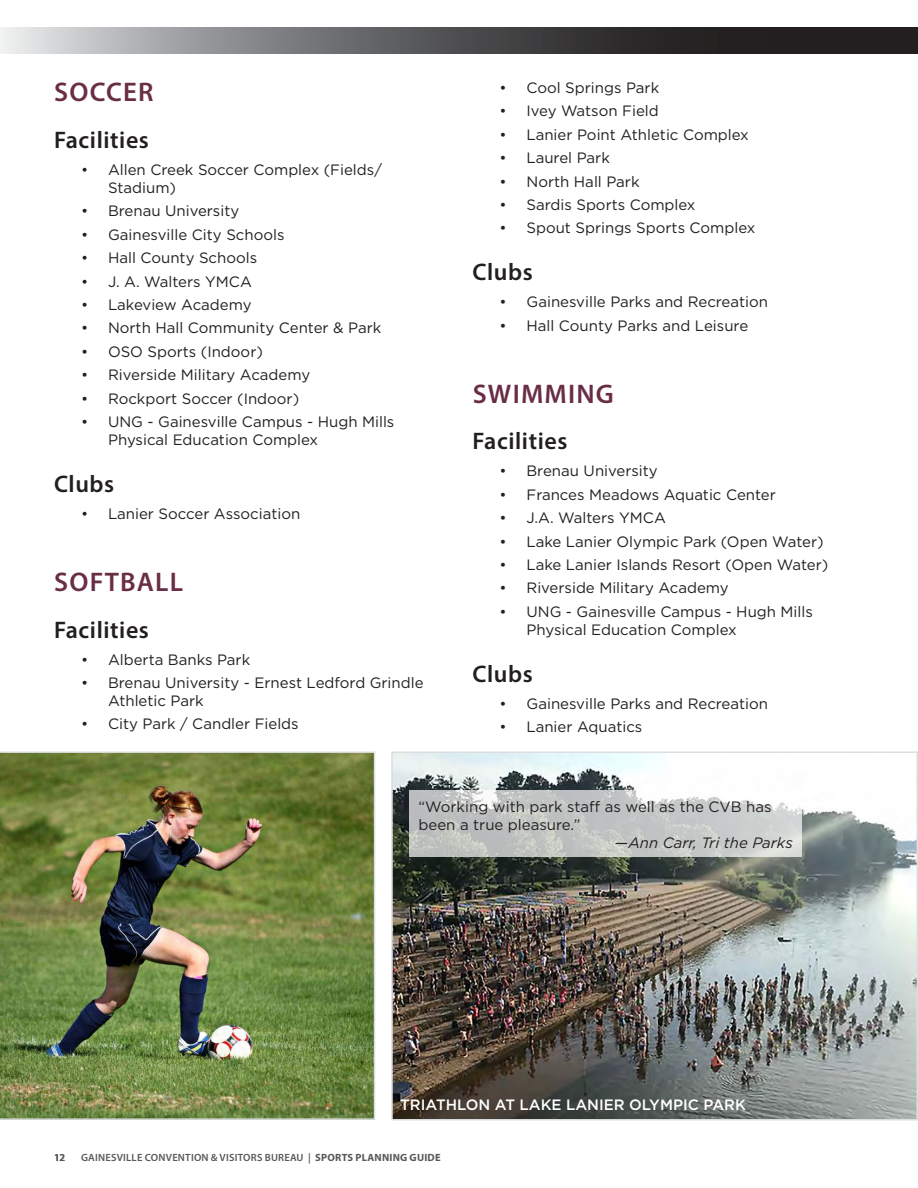
<style>
.page{position:relative;width:918px;height:1188px;background:#fff}
.page>*{position:absolute;margin:0;border:0;box-sizing:border-box;transform-origin:0 0}
.t1{font:600 27px "Myriad Pro";letter-spacing:.045em;color:#692e45}
.t2{font:600 24px "Myriad Pro";letter-spacing:.025em;color:#231f20}
.t3{font:15px/18px "Gotham";color:#231f20}
.t4{font:500 15px "Gotham";color:#fff}
.t5{font:italic 15px "Gotham";color:#231f20}
.t6{font:600 10.5px "Myriad Pro";letter-spacing:.02em;color:#58595b}
.s1{font-style:normal}
.s2{font-weight:700}
</style>
<div class="page">
<svg style="left:0;top:27px;width:918px;height:27px;background:#616062"></svg>
<img style="left:0;top:751px;width:375px;height:369px">
<img style="left:393px;top:753px;width:523px;height:366px">
<svg style="left:410px;top:791px;width:392px;height:66px;background:#c9ccca"></svg>
<h1 class="t1" style="left:54px;top:75px;width:101px">SOCCER</h1>
<h2 class="t2" style="left:54px;top:125px;width:96px">Facilities</h2>
<p class="t3" style="left:108px;top:160px;width:275px;text-indent:-27px">• Allen Creek Soccer Complex (Fields/<br>Stadium)</p>
<p class="t3" style="left:81px;top:202px;width:160px">• Brenau University</p>
<p class="t3" style="left:81px;top:225px;width:205px">• Gainesville City Schools</p>
<p class="t3" style="left:81px;top:249px;width:178px">• Hall County Schools</p>
<p class="t3" style="left:81px;top:272px;width:172px">• J. A. Walters YMCA</p>
<p class="t3" style="left:81px;top:295px;width:172px">• Lakeview Academy</p>
<p class="t3" style="left:81px;top:319px;width:302px">• North Hall Community Center &amp; Park</p>
<p class="t3" style="left:81px;top:342px;width:183px">• OSO Sports (Indoor)</p>
<p class="t3" style="left:81px;top:366px;width:231px">• Riverside Military Academy</p>
<p class="t3" style="left:81px;top:389px;width:220px">• Rockport Soccer (Indoor)</p>
<p class="t3" style="left:108px;top:412px;width:288px;text-indent:-27px">• UNG - Gainesville Campus - Hugh Mills<br>Physical Education Complex</p>
<h2 class="t2" style="left:54px;top:469px;width:62px">Clubs</h2>
<p class="t3" style="left:81px;top:504px;width:221px">• Lanier Soccer Association</p>
<h1 class="t1" style="left:54px;top:565px;width:130px">SOFTBALL</h1>
<h2 class="t2" style="left:54px;top:614px;width:96px">Facilities</h2>
<p class="t3" style="left:81px;top:650px;width:171px">• Alberta Banks Park</p>
<p class="t3" style="left:108px;top:673px;width:317px;text-indent:-27px">• Brenau University - Ernest Ledford Grindle<br>Athletic Park</p>
<p class="t3" style="left:81px;top:715px;width:219px">• City Park / Candler Fields</p>
<p class="t3" style="left:500px;top:78px;width:161px">• Cool Springs Park</p>
<p class="t3" style="left:500px;top:102px;width:161px">• Ivey Watson Field</p>
<p class="t3" style="left:500px;top:125px;width:251px">• Lanier Point Athletic Complex</p>
<p class="t3" style="left:500px;top:149px;width:112px">• Laurel Park</p>
<p class="t3" style="left:500px;top:172px;width:142px">• North Hall Park</p>
<p class="t3" style="left:499px;top:195px;width:198px">• Sardis Sports Complex</p>
<p class="t3" style="left:500px;top:219px;width:257px">• Spout Springs Sports Complex</p>
<h2 class="t2" style="left:472px;top:257px;width:62px">Clubs</h2>
<p class="t3" style="left:500px;top:293px;width:270px">• Gainesville Parks and Recreation</p>
<p class="t3" style="left:500px;top:316px;width:250px">• Hall County Parks and Leisure</p>
<h1 class="t1" style="left:473px;top:376px;width:143px">SWIMMING</h1>
<h2 class="t2" style="left:472px;top:426px;width:96px">Facilities</h2>
<p class="t3" style="left:500px;top:462px;width:160px">• Brenau University</p>
<p class="t3" style="left:500px;top:485px;width:278px">• Frances Meadows Aquatic Center</p>
<p class="t3" style="left:500px;top:509px;width:168px">• J.A. Walters YMCA</p>
<p class="t3" style="left:500px;top:532px;width:326px">• Lake Lanier Olympic Park (Open Water)</p>
<p class="t3" style="left:500px;top:555px;width:330px">• Lake Lanier Islands Resort (Open Water)</p>
<p class="t3" style="left:500px;top:579px;width:231px">• Riverside Military Academy</p>
<p class="t3" style="left:526px;top:602px;width:288px;text-indent:-27px">• UNG - Gainesville Campus - Hugh Mills<br>Physical Education Complex</p>
<h2 class="t2" style="left:472px;top:658px;width:62px">Clubs</h2>
<p class="t3" style="left:500px;top:694px;width:270px">• Gainesville Parks and Recreation</p>
<p class="t3" style="left:500px;top:717px;width:144px">• Lanier Aquatics</p>
<p class="t3" style="left:419px;top:797px;width:355px">“Working with park staff as well as the CVB has</p>
<p class="t3" style="left:419px;top:815px;width:163px">been a true pleasure.”</p>
<p class="t5" style="left:615px;top:833px;width:179px"><span class="s1">—</span>Ann Carr, Tri the Parks</p>
<p class="t4" style="left:400px;top:1095px;width:347px">TRIATHLON AT LAKE LANIER OLYMPIC PARK</p>
<p class="t6" style="left:54px;top:1151px;width:13px">12</p>
<p class="t6" style="left:81px;top:1151px;width:361px">GAINESVILLE CONVENTION &amp; VISITORS BUREAU | <span class="s2">SPORTS PLANNING GUIDE</span></p>
</div>
